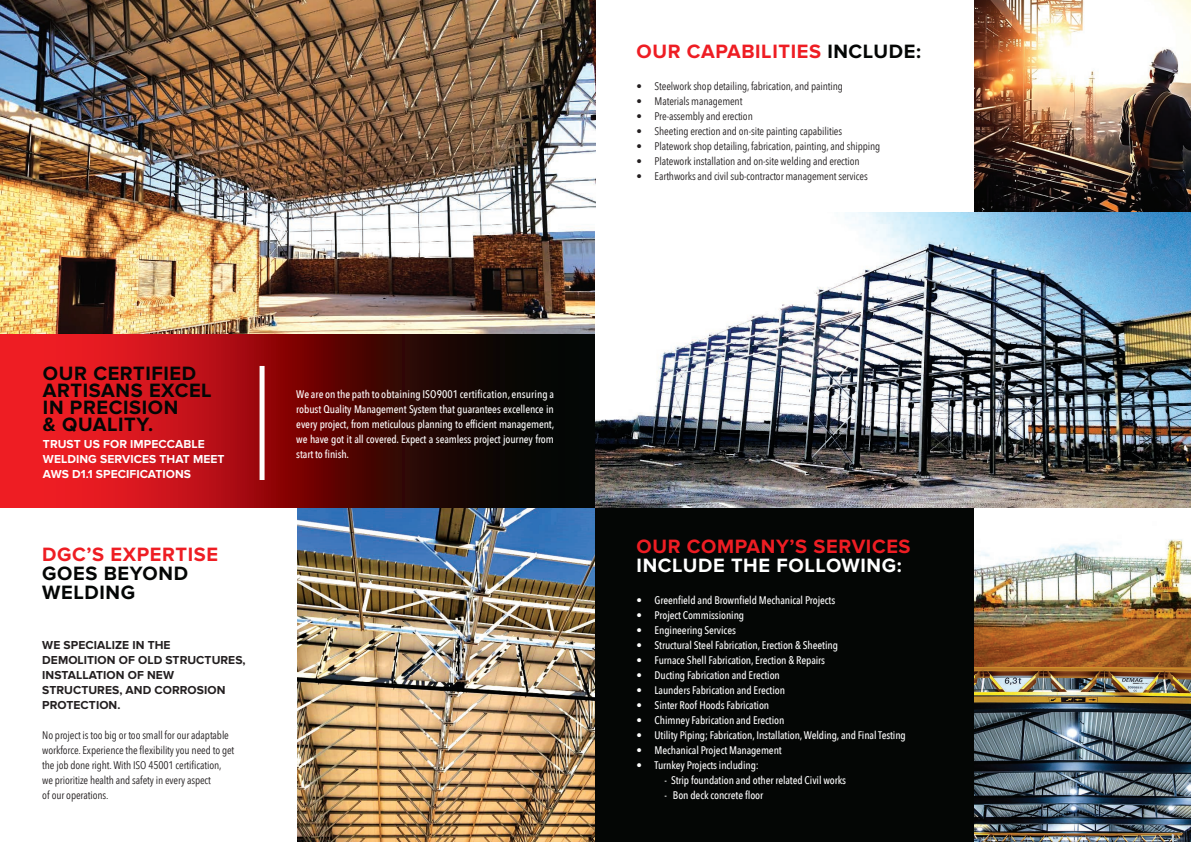
<style>
.page{position:relative;width:1191px;height:842px;background:#fff}
.page>*{position:absolute;margin:0;border:0;box-sizing:border-box;transform-origin:0 0}
.t1{font:700 20px "Proxima Nova";letter-spacing:.03em;color:#040605}
.t2{font:700 20px "Proxima Nova";letter-spacing:.03em;color:#ee1d23}
.t3{font:700 20px "Proxima Nova";letter-spacing:.03em;color:#fff}
.t4{font:700 12px "Proxima Nova";letter-spacing:.005em;color:#231f20}
.t5{font:700 12px "Proxima Nova";letter-spacing:.005em;color:#fff}
.t6{font:500 11px/15px "Avenir Next Condensed";letter-spacing:-.01em;color:#fff;text-align:justify}
.t7{font:11px "Avenir Next Condensed";letter-spacing:-.01em;color:#231f20}
.t8{font:500 11px "Avenir Next Condensed";letter-spacing:.01em;color:#fff}
.s1{color:#040605}
</style>
<div class="page">
<img style="left:298px;top:507px;width:297px;height:335px">
<div style="left:595px;top:493px;width:379px;height:349px;background:#040605"></div>
<img style="left:0;top:0;width:595px;height:335px">
<svg style="left:0;top:335px;width:595px;height:172px;background:#7a0d0e"></svg>
<div style="left:259px;top:366px;width:5px;height:114px;background:#fff"></div>
<img style="left:974px;top:666px;width:217px;height:176px">
<img style="left:974px;top:507px;width:217px;height:159px">
<img style="left:974px;top:0;width:217px;height:212px">
<img style="left:595px;top:212px;width:596px;height:295px">
<p class="t1" style="left:43px;top:362px;width:155px">OUR CERTIFIED</p>
<p class="t1" style="left:43px;top:379px;width:170px">ARTISANS EXCEL</p>
<p class="t1" style="left:43px;top:396px;width:137px">IN PRECISION</p>
<p class="t1" style="left:43px;top:413px;width:112px">&amp; QUALITY.</p>
<p class="t5" style="left:43px;top:437px;width:163px">TRUST US FOR IMPECCABLE</p>
<p class="t5" style="left:43px;top:452px;width:183px">WELDING SERVICES THAT MEET</p>
<p class="t5" style="left:43px;top:467px;width:150px">AWS D1.1 SPECIFICATIONS</p>
<p class="t2" style="left:42px;top:543px;width:177px">DGC’S EXPERTISE</p>
<p class="t1" style="left:42px;top:562px;width:147px">GOES BEYOND</p>
<p class="t1" style="left:42px;top:581px;width:94px">WELDING</p>
<p class="t4" style="left:42px;top:638px;width:130px">WE SPECIALIZE IN THE</p>
<p class="t4" style="left:42px;top:653px;width:205px">DEMOLITION OF OLD STRUCTURES,</p>
<p class="t4" style="left:42px;top:668px;width:133px">INSTALLATION OF NEW</p>
<p class="t4" style="left:42px;top:683px;width:185px">STRUCTURES, AND CORROSION</p>
<p class="t4" style="left:42px;top:698px;width:80px">PROTECTION.</p>
<p class="t7" style="left:42px;top:725px;width:188px">No project is too big or too small for our adaptable</p>
<p class="t7" style="left:42px;top:740px;width:194px">workforce. Experience the flexibility you need to get</p>
<p class="t7" style="left:42px;top:755px;width:181px">the job done right. With ISO 45001 certification,</p>
<p class="t7" style="left:42px;top:770px;width:170px">we prioritize health and safety in every aspect</p>
<p class="t7" style="left:42px;top:785px;width:68px">of our operations.</p>
<p class="t8" style="left:296px;top:388px;width:259px">We are on the path to obtaining ISO9001 certification, ensuring a</p>
<p class="t6" style="left:296px;top:402px;width:259px">robust Quality Management System that guarantees excellence in every project, from meticulous planning to efficient management, we have got it all covered. Expect a seamless project journey from start to finish.</p>
<p class="t2" style="left:636px;top:40px;width:286px">OUR CAPABILITIES <span class="s1">INCLUDE:</span></p>
<p class="t7" style="left:636px;top:76px;width:208px">• Steelwork shop detailing, fabrication, and painting</p>
<p class="t7" style="left:636px;top:91px;width:107px">• Materials management</p>
<p class="t7" style="left:636px;top:106px;width:118px">• Pre-assembly and erection</p>
<p class="t7" style="left:636px;top:121px;width:207px">• Sheeting erection and on-site painting capabilities</p>
<p class="t7" style="left:636px;top:136px;width:245px">• Platework shop detailing, fabrication, painting, and shipping</p>
<p class="t7" style="left:636px;top:151px;width:225px">• Platework installation and on-site welding and erection</p>
<p class="t7" style="left:636px;top:166px;width:233px">• Earthworks and civil sub-contractor management services</p>
<p class="t2" style="left:636px;top:535px;width:275px">OUR COMPANY’S SERVICES</p>
<p class="t3" style="left:636px;top:554px;width:267px">INCLUDE THE FOLLOWING:</p>
<p class="t6" style="left:636px;top:592px;width:200px">• Greenfield and Brownfield Mechanical Projects</p>
<p class="t6" style="left:636px;top:607px;width:109px">• Project Commissioning</p>
<p class="t6" style="left:636px;top:622px;width:101px">• Engineering Services</p>
<p class="t6" style="left:636px;top:637px;width:203px">• Structural Steel Fabrication, Erection &amp; Sheeting</p>
<p class="t6" style="left:636px;top:652px;width:190px">• Furnace Shell Fabrication, Erection &amp; Repairs</p>
<p class="t6" style="left:636px;top:667px;width:145px">• Ducting Fabrication and Erection</p>
<p class="t6" style="left:636px;top:682px;width:150px">• Launders Fabrication and Erection</p>
<p class="t6" style="left:636px;top:697px;width:134px">• Sinter Roof Hoods Fabrication</p>
<p class="t6" style="left:636px;top:712px;width:149px">• Chimney Fabrication and Erection</p>
<p class="t6" style="left:636px;top:727px;width:271px">• Utility Piping; Fabrication, Installation, Welding, and Final Testing</p>
<p class="t6" style="left:636px;top:742px;width:147px">• Mechanical Project Management</p>
<p class="t6" style="left:636px;top:757px;width:124px">• Turnkey Projects including:</p>
<p class="t6" style="left:664px;top:772px;width:183px">- Strip foundation and other related Civil works</p>
<p class="t6" style="left:664px;top:787px;width:100px">- Bon deck concrete floor</p>
</div>
